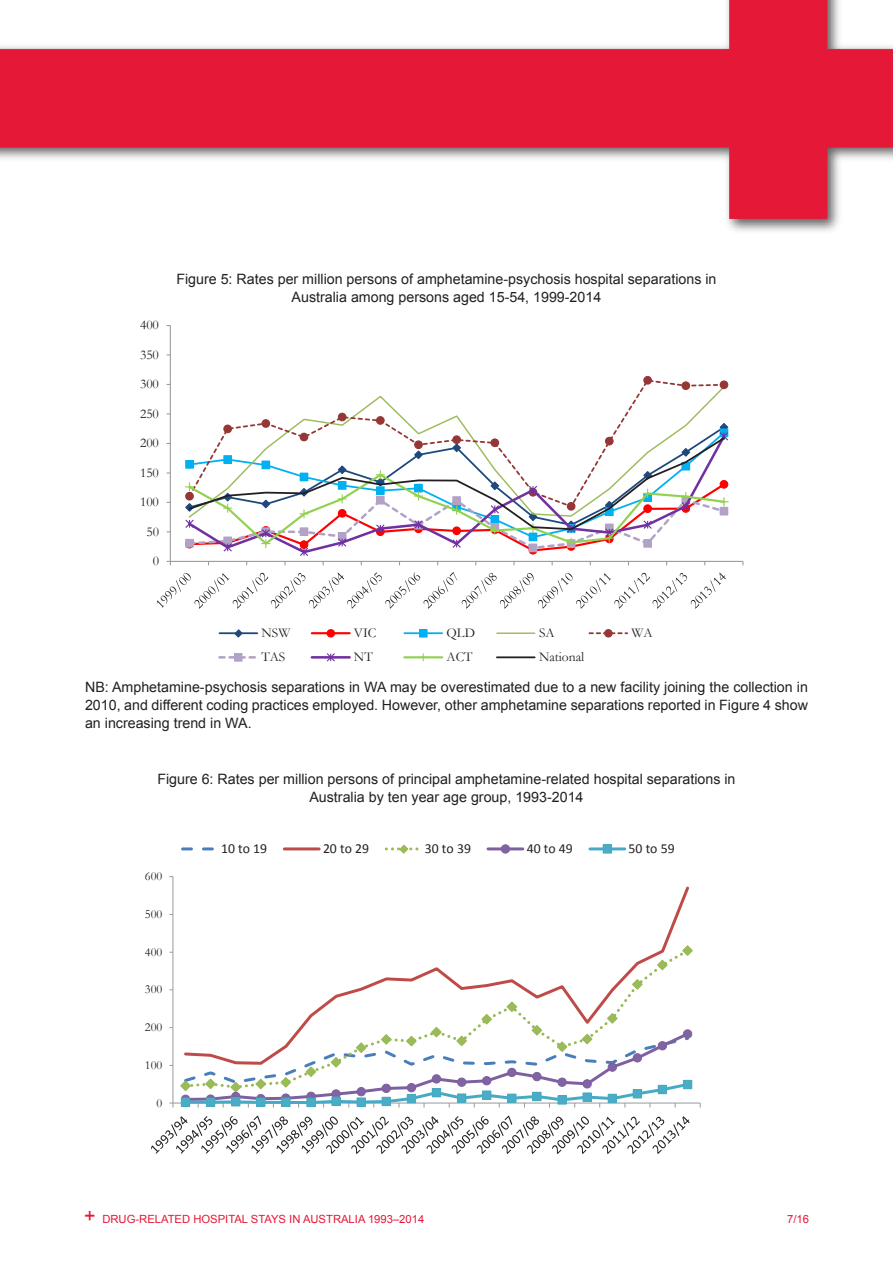
<style>
.page{position:relative;width:893px;height:1263px;background:#fff}
.page>*{position:absolute;margin:0;border:0;box-sizing:border-box;transform-origin:0 0}
.t1{font:700 16.5px/18.6px "Garamond";color:#231f20;text-align:center}
._02__Figure_HEAD{font:14.25px/18px "Arial";color:#231f20;text-align:justify}
.t2{font:13.8px "Calibri";color:#231f20}
.t3{font:700 13.5px/15.3px "Garamond";color:#231f20}
.t4{font:13.5px "Garamond";color:#231f20}
.t5{font:12.45px "Garamond";color:#231f20}
.t6{font:11.25px "Arial";color:#e51836}
.s1{font-family:"Arial Narrow";font-size:24px}
</style>
<div class="page">
<hr style="left:170px;top:326px;width:1px;height:235px;background:#989a9d">
<hr style="left:170px;top:561px;width:573px;height:1px;background:#989a9d">
<svg style="left:268px;top:380px;width:457px;height:42px"></svg>
<div style="left:262px;top:420px;width:8px;height:7px;background:#953735;border-radius:50%"></div>
<div style="left:261px;top:419px;width:9px;height:9px;border:1px solid #953735;border-radius:50%"></div>
<div style="left:338px;top:413px;width:8px;height:8px;background:#953735;border-radius:50%"></div>
<div style="left:338px;top:413px;width:8px;height:8px;border:1px solid #953735;border-radius:50%"></div>
<div style="left:377px;top:417px;width:7px;height:7px;background:#953735;border-radius:50%"></div>
<div style="left:376px;top:416px;width:9px;height:9px;border:1px solid #953735;border-radius:50%"></div>
<div style="left:644px;top:376px;width:7px;height:8px;background:#953735;border-radius:50%"></div>
<div style="left:643px;top:376px;width:9px;height:9px;border:1px solid #953735;border-radius:50%"></div>
<div style="left:682px;top:382px;width:8px;height:7px;background:#953735;border-radius:50%"></div>
<div style="left:681px;top:381px;width:9px;height:9px;border:1px solid #953735;border-radius:50%"></div>
<div style="left:720px;top:381px;width:8px;height:8px;background:#953735;border-radius:50%"></div>
<div style="left:720px;top:380px;width:8px;height:9px;border:1px solid #953735;border-radius:50%"></div>
<svg style="left:184px;top:422px;width:545px;height:143px"></svg>
<svg style="left:187px;top:436px;width:539px;height:95px"></svg>
<svg style="left:157px;top:572px;width:569px;height:37px"></svg>
<hr style="left:219px;top:632px;width:38px;height:2px;background:#1f497d">
<svg style="left:233px;top:629px;width:11px;height:9px"></svg>
<hr style="left:312px;top:632px;width:38px;height:2px;background:#f00">
<div style="left:327px;top:630px;width:7px;height:7px;background:#f00;border-radius:50%"></div>
<div style="left:327px;top:629px;width:8px;height:8px;border:1px solid #f00;border-radius:50%"></div>
<hr style="left:404px;top:632px;width:38px;height:2px;background:#00b0f0">
<div style="left:420px;top:630px;width:7px;height:7px;background:#00b0f0"></div>
<div style="left:419px;top:629px;width:9px;height:8px;border:1px solid #00b0f0"></div>
<hr style="left:497px;top:632px;width:38px;height:2px;background:#9bbb59">
<svg style="left:589px;top:632px;width:38px;height:2px"></svg>
<div style="left:605px;top:630px;width:7px;height:7px;background:#953735;border-radius:50%"></div>
<div style="left:604px;top:629px;width:9px;height:8px;border:1px solid #953735;border-radius:50%"></div>
<svg style="left:219px;top:656px;width:37px;height:3px"></svg>
<div style="left:235px;top:653px;width:7px;height:8px;background:#b3a2c7"></div>
<div style="left:234px;top:653px;width:9px;height:9px;border:1px solid #b3a2c7"></div>
<hr style="left:312px;top:656px;width:38px;height:3px;background:#7030a0">
<svg style="left:326px;top:653px;width:10px;height:9px"></svg>
<hr style="left:404px;top:656px;width:38px;height:2px;background:#92d050">
<svg style="left:420px;top:653px;width:7px;height:8px"></svg>
<hr style="left:497px;top:656px;width:38px;height:2px;background:#231f20">
<hr style="left:172px;top:877px;width:1px;height:226px;background:#989a9d">
<hr style="left:173px;top:1102px;width:527px;height:1px;background:#989a9d">
<svg style="left:329px;top:947px;width:363px;height:143px"></svg>
<svg style="left:631px;top:978px;width:13px;height:13px"></svg>
<svg style="left:656px;top:959px;width:13px;height:12px"></svg>
<svg style="left:681px;top:945px;width:12px;height:12px"></svg>
<div style="left:683px;top:1029px;width:9px;height:10px;border:1px solid #7d60a0;border-radius:50%"></div>
<svg style="left:179px;top:1000px;width:512px;height:107px"></svg>
<div style="left:181px;top:1098px;width:9px;height:8px;background:#4bacc6"></div>
<div style="left:181px;top:1097px;width:9px;height:10px;border:1px solid #46aac5"></div>
<div style="left:206px;top:1098px;width:9px;height:8px;background:#4bacc6"></div>
<div style="left:206px;top:1097px;width:9px;height:10px;border:1px solid #46aac5"></div>
<div style="left:232px;top:1097px;width:8px;height:9px;background:#4bacc6"></div>
<div style="left:231px;top:1097px;width:9px;height:9px;border:1px solid #46aac5"></div>
<div style="left:257px;top:1098px;width:8px;height:8px;background:#4bacc6"></div>
<div style="left:256px;top:1097px;width:9px;height:10px;border:1px solid #46aac5"></div>
<div style="left:282px;top:1098px;width:8px;height:8px;background:#4bacc6"></div>
<div style="left:281px;top:1097px;width:9px;height:10px;border:1px solid #46aac5"></div>
<div style="left:307px;top:1098px;width:8px;height:8px;background:#4bacc6"></div>
<div style="left:306px;top:1098px;width:10px;height:9px;border:1px solid #46aac5"></div>
<div style="left:332px;top:1097px;width:8px;height:8px;background:#4bacc6"></div>
<div style="left:331px;top:1096px;width:10px;height:10px;border:1px solid #46aac5"></div>
<div style="left:357px;top:1098px;width:8px;height:8px;background:#4bacc6"></div>
<div style="left:357px;top:1097px;width:9px;height:10px;border:1px solid #46aac5"></div>
<div style="left:382px;top:1097px;width:8px;height:8px;background:#4bacc6"></div>
<div style="left:382px;top:1097px;width:9px;height:9px;border:1px solid #46aac5"></div>
<div style="left:407px;top:1094px;width:9px;height:9px;background:#4bacc6"></div>
<div style="left:432px;top:1088px;width:9px;height:9px;background:#4bacc6"></div>
<div style="left:457px;top:1094px;width:9px;height:8px;background:#4bacc6"></div>
<div style="left:457px;top:1093px;width:9px;height:10px;border:1px solid #46aac5"></div>
<div style="left:483px;top:1091px;width:8px;height:8px;background:#4bacc6"></div>
<div style="left:482px;top:1090px;width:9px;height:10px;border:1px solid #46aac5"></div>
<div style="left:508px;top:1094px;width:8px;height:8px;background:#4bacc6"></div>
<div style="left:507px;top:1093px;width:10px;height:10px;border:1px solid #46aac5"></div>
<div style="left:533px;top:1092px;width:8px;height:8px;background:#4bacc6"></div>
<div style="left:532px;top:1092px;width:10px;height:9px;border:1px solid #46aac5"></div>
<div style="left:558px;top:1096px;width:8px;height:8px;background:#4bacc6"></div>
<div style="left:557px;top:1095px;width:10px;height:9px;border:1px solid #46aac5"></div>
<div style="left:583px;top:1093px;width:8px;height:8px;background:#4bacc6"></div>
<div style="left:582px;top:1092px;width:10px;height:10px;border:1px solid #46aac5"></div>
<div style="left:608px;top:1094px;width:8px;height:8px;background:#4bacc6"></div>
<div style="left:608px;top:1094px;width:9px;height:9px;border:1px solid #46aac5"></div>
<div style="left:633px;top:1090px;width:8px;height:8px;background:#4bacc6"></div>
<div style="left:633px;top:1089px;width:9px;height:9px;border:1px solid #46aac5"></div>
<div style="left:658px;top:1085px;width:8px;height:9px;background:#4bacc6"></div>
<div style="left:658px;top:1085px;width:9px;height:9px;border:1px solid #46aac5"></div>
<div style="left:683px;top:1080px;width:9px;height:9px;background:#4bacc6"></div>
<svg style="left:151px;top:1116px;width:539px;height:38px"></svg>
<svg style="left:183px;top:847px;width:31px;height:3px"></svg>
<hr style="left:284px;top:847px;width:35px;height:3px;background:#be4b48">
<svg style="left:386px;top:844px;width:33px;height:10px"></svg>
<hr style="left:488px;top:847px;width:35px;height:3px;background:#7d60a0">
<div style="left:501px;top:845px;width:9px;height:8px;background:#8064a2;border-radius:50%"></div>
<div style="left:501px;top:844px;width:9px;height:9px;border:1px solid #7d60a0;border-radius:50%"></div>
<hr style="left:590px;top:847px;width:35px;height:3px;background:#46aac5">
<div style="left:603px;top:845px;width:8px;height:8px;background:#4bacc6"></div>
<div style="left:603px;top:844px;width:9px;height:9px;border:1px solid #46aac5"></div>
<img style="left:0;top:0;width:893px;height:231px">
<p class="_02__Figure_HEAD" style="left:176px;top:270px;width:542px">Figure 5: Rates per million persons of amphetamine-psychosis hospital separations in</p>
<p class="_02__Figure_HEAD" style="left:292px;top:288px;width:311px">Australia among persons aged 15-54, 1999-2014</p>
<p class="t1" style="left:146px;top:272px;width:598px">Figure 5: Rates per million persons of amphetamine-psychosis hospital separations in<br>Australia among persons aged 15-54, 1999-2014</p>
<p class="t4" style="left:140px;top:316px;width:20px">400</p>
<p class="t4" style="left:140px;top:345px;width:20px">350</p>
<p class="t4" style="left:140px;top:375px;width:20px">300</p>
<p class="t4" style="left:140px;top:404px;width:20px">250</p>
<p class="t4" style="left:140px;top:434px;width:20px">200</p>
<p class="t4" style="left:140px;top:463px;width:20px">150</p>
<p class="t4" style="left:140px;top:493px;width:20px">100</p>
<p class="t4" style="left:146px;top:522px;width:14px">50</p>
<p class="t4" style="left:153px;top:552px;width:8px">0</p>
<p class="t4" style="left:261px;top:624px;width:30px">NSW</p>
<p class="t4" style="left:354px;top:624px;width:24px">VIC</p>
<p class="t4" style="left:446px;top:624px;width:30px">QLD</p>
<p class="t4" style="left:539px;top:624px;width:17px">SA</p>
<p class="t4" style="left:631px;top:624px;width:23px">WA</p>
<p class="t4" style="left:261px;top:648px;width:25px">TAS</p>
<p class="t4" style="left:354px;top:648px;width:20px">NT</p>
<p class="t4" style="left:446px;top:648px;width:27px">ACT</p>
<p class="t4" style="left:539px;top:648px;width:47px">National</p>
<p class="_02__Figure_HEAD" style="left:85px;top:678px;width:724px">NB: Amphetamine-psychosis separations in WA may be overestimated due to a new facility joining the collection in 2010, and different coding practices employed. However, other amphetamine separations reported in Figure 4 show an increasing trend in WA.</p>
<p class="t3" style="left:130px;top:680px;width:588px">NB: Amphetamine-psychosis separations in WA may be overestimated due to a new facility joining the collection in 2010, and different coding practices employed. However, other amphetamine separations</p>
<p class="_02__Figure_HEAD" style="left:157px;top:770px;width:580px">Figure 6: Rates per million persons of principal amphetamine-related hospital separations in</p>
<p class="_02__Figure_HEAD" style="left:309px;top:788px;width:276px">Australia by ten year age group, 1993-2014</p>
<p class="t5" style="left:145px;top:868px;width:19px">600</p>
<p class="t5" style="left:145px;top:905px;width:19px">500</p>
<p class="t5" style="left:145px;top:943px;width:19px">400</p>
<p class="t5" style="left:145px;top:981px;width:19px">300</p>
<p class="t5" style="left:145px;top:1019px;width:19px">200</p>
<p class="t5" style="left:145px;top:1056px;width:19px">100</p>
<p class="t5" style="left:157px;top:1094px;width:7px">0</p>
<p class="t2" style="left:221px;top:840px;width:48px">10 to 19</p>
<p class="t2" style="left:323px;top:840px;width:48px">20 to 29</p>
<p class="t2" style="left:425px;top:840px;width:48px">30 to 39</p>
<p class="t2" style="left:527px;top:840px;width:48px">40 to 49</p>
<p class="t2" style="left:629px;top:840px;width:48px">50 to 59</p>
<p class="t6" style="left:84px;top:1212px;width:342px"><span class="s1">+</span> DRUG-RELATED HOSPITAL STAYS IN AUSTRALIA 1993–2014</p>
<p class="t6" style="left:787px;top:1212px;width:23px">7/16</p>
</div>
